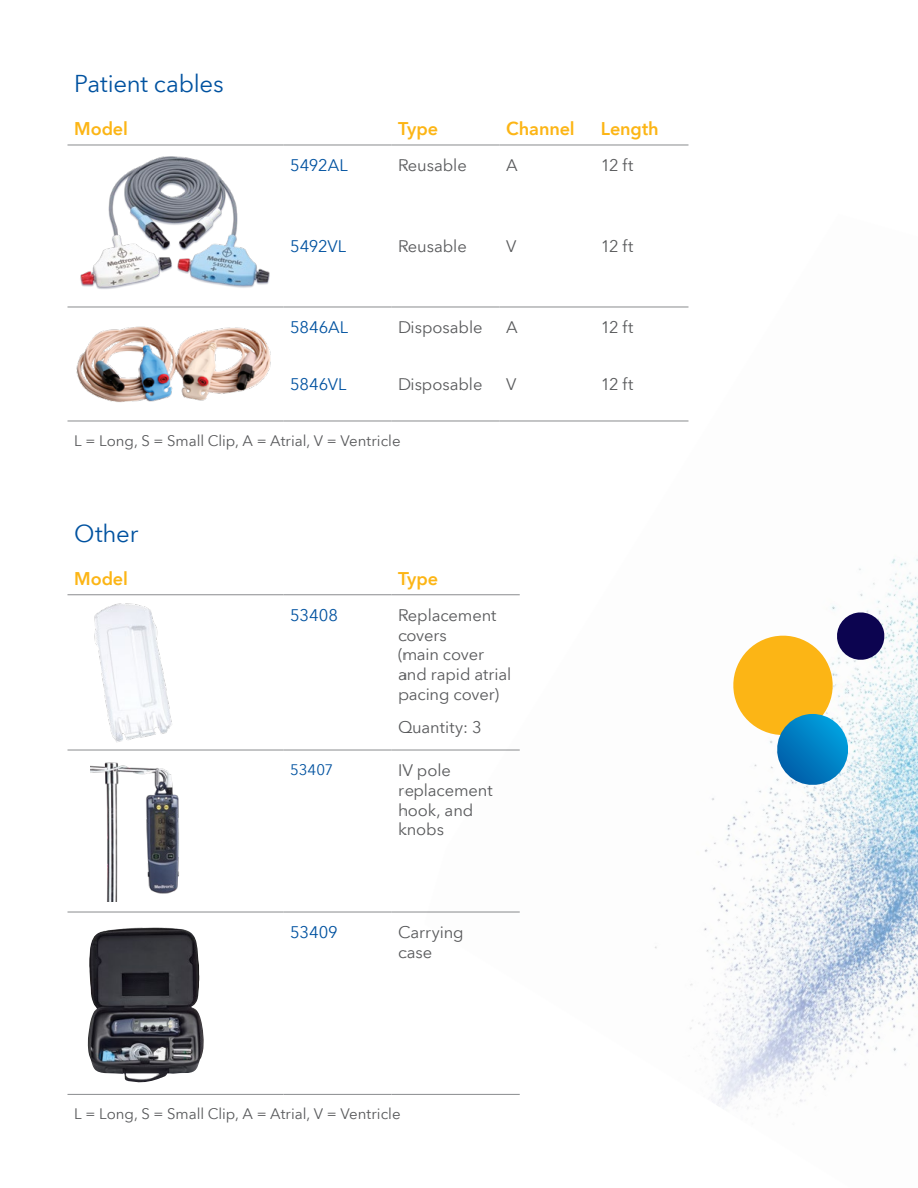
<style>
.page{position:relative;width:918px;height:1188px;background:#fff}
.page>*{position:absolute;margin:0;border:0;box-sizing:border-box;transform-origin:0 0}
.t1{font:24px "Avenir Next World";letter-spacing:-.01em;color:#0052a0}
.t2{font:600 18px "Avenir Next World";letter-spacing:-.005em;color:#fcb515}
.t3{font:16.5px/19.8px "Avenir Next World";letter-spacing:-.005em;color:#58595b}
.t4{font:16.5px "Avenir Next World";letter-spacing:-.005em;color:#0052a0}
.t5{font:15px "Avenir Next World";color:#58595b}
.t6{font:15px "Avenir Next World";letter-spacing:-.005em;color:#0052a0}
</style>
<div class="page">
<hr style="left:68px;top:594px;width:216px;height:1px;background:#8a8c8e">
<hr style="left:284px;top:594px;width:108px;height:1px;background:#8a8c8e">
<hr style="left:392px;top:594px;width:128px;height:1px;background:#8a8c8e">
<hr style="left:68px;top:750px;width:216px;height:1px;background:#8a8c8e">
<hr style="left:284px;top:750px;width:108px;height:1px;background:#8a8c8e">
<hr style="left:392px;top:750px;width:128px;height:1px;background:#8a8c8e">
<hr style="left:68px;top:912px;width:216px;height:1px;background:#8a8c8e">
<hr style="left:284px;top:912px;width:108px;height:1px;background:#8a8c8e">
<hr style="left:392px;top:912px;width:128px;height:1px;background:#8a8c8e">
<hr style="left:68px;top:1094px;width:216px;height:1px;background:#8a8c8e">
<hr style="left:284px;top:1094px;width:108px;height:1px;background:#8a8c8e">
<hr style="left:392px;top:1094px;width:128px;height:1px;background:#8a8c8e">
<img style="left:94px;top:603px;width:78px;height:139px">
<img style="left:90px;top:762px;width:89px;height:140px">
<img style="left:87px;top:927px;width:117px;height:156px">
<hr style="left:68px;top:145px;width:216px;height:1px;background:#8a8c8e">
<hr style="left:284px;top:145px;width:108px;height:1px;background:#8a8c8e">
<hr style="left:392px;top:145px;width:108px;height:1px;background:#8a8c8e">
<hr style="left:500px;top:145px;width:94px;height:1px;background:#8a8c8e">
<hr style="left:594px;top:145px;width:94px;height:1px;background:#8a8c8e">
<hr style="left:68px;top:307px;width:216px;height:1px;background:#8a8c8e">
<hr style="left:284px;top:307px;width:108px;height:1px;background:#8a8c8e">
<hr style="left:392px;top:307px;width:108px;height:1px;background:#8a8c8e">
<hr style="left:68px;top:421px;width:216px;height:1px;background:#8a8c8e">
<hr style="left:284px;top:421px;width:108px;height:1px;background:#8a8c8e">
<hr style="left:392px;top:421px;width:108px;height:1px;background:#8a8c8e">
<img style="left:80px;top:156px;width:190px;height:133px">
<img style="left:76px;top:326px;width:195px;height:76px">
<img style="left:424px;top:306px;width:494px;height:809px">
<svg style="left:729px;top:610px;width:157px;height:178px"></svg>
<h1 class="t1" style="left:74px;top:65px;width:151px">Patient cables</h1>
<p class="t2" style="left:74px;top:118px;width:55px">Model</p>
<p class="t2" style="left:398px;top:118px;width:41px">Type</p>
<p class="t2" style="left:506px;top:118px;width:70px">Channel</p>
<p class="t2" style="left:601px;top:118px;width:59px">Length</p>
<p class="t4" style="left:290px;top:152px;width:59px">5492AL</p>
<p class="t3" style="left:398px;top:156px;width:70px">Reusable</p>
<p class="t3" style="left:506px;top:156px;width:13px">A</p>
<p class="t3" style="left:601px;top:156px;width:34px">12 ft</p>
<p class="t4" style="left:290px;top:233px;width:58px">5492VL</p>
<p class="t3" style="left:398px;top:237px;width:70px">Reusable</p>
<p class="t3" style="left:506px;top:237px;width:12px">V</p>
<p class="t3" style="left:601px;top:237px;width:34px">12 ft</p>
<p class="t4" style="left:290px;top:314px;width:60px">5846AL</p>
<p class="t3" style="left:398px;top:318px;width:86px">Disposable</p>
<p class="t3" style="left:506px;top:318px;width:13px">A</p>
<p class="t3" style="left:601px;top:318px;width:34px">12 ft</p>
<p class="t4" style="left:290px;top:371px;width:58px">5846VL</p>
<p class="t3" style="left:398px;top:375px;width:86px">Disposable</p>
<p class="t3" style="left:506px;top:375px;width:12px">V</p>
<p class="t3" style="left:601px;top:375px;width:34px">12 ft</p>
<p class="t5" style="left:74px;top:429px;width:328px">L = Long, S = Small Clip, A = Atrial, V = Ventricle</p>
<h1 class="t1" style="left:74px;top:515px;width:66px">Other</h1>
<p class="t2" style="left:74px;top:568px;width:55px">Model</p>
<p class="t2" style="left:398px;top:568px;width:41px">Type</p>
<p class="t4" style="left:290px;top:602px;width:49px">53408</p>
<p class="t3" style="left:398px;top:605px;width:115px">Replacement covers<br>(main cover and rapid atrial pacing cover)</p>
<p class="t3" style="left:398px;top:718px;width:85px">Quantity: 3</p>
<p class="t6" style="left:290px;top:758px;width:44px">53407</p>
<p class="t3" style="left:398px;top:761px;width:96px">IV pole replacement hook, and knobs</p>
<p class="t4" style="left:290px;top:919px;width:49px">53409</p>
<p class="t3" style="left:398px;top:923px;width:67px">Carrying case</p>
<p class="t5" style="left:74px;top:1102px;width:328px">L = Long, S = Small Clip, A = Atrial, V = Ventricle</p>
</div>
